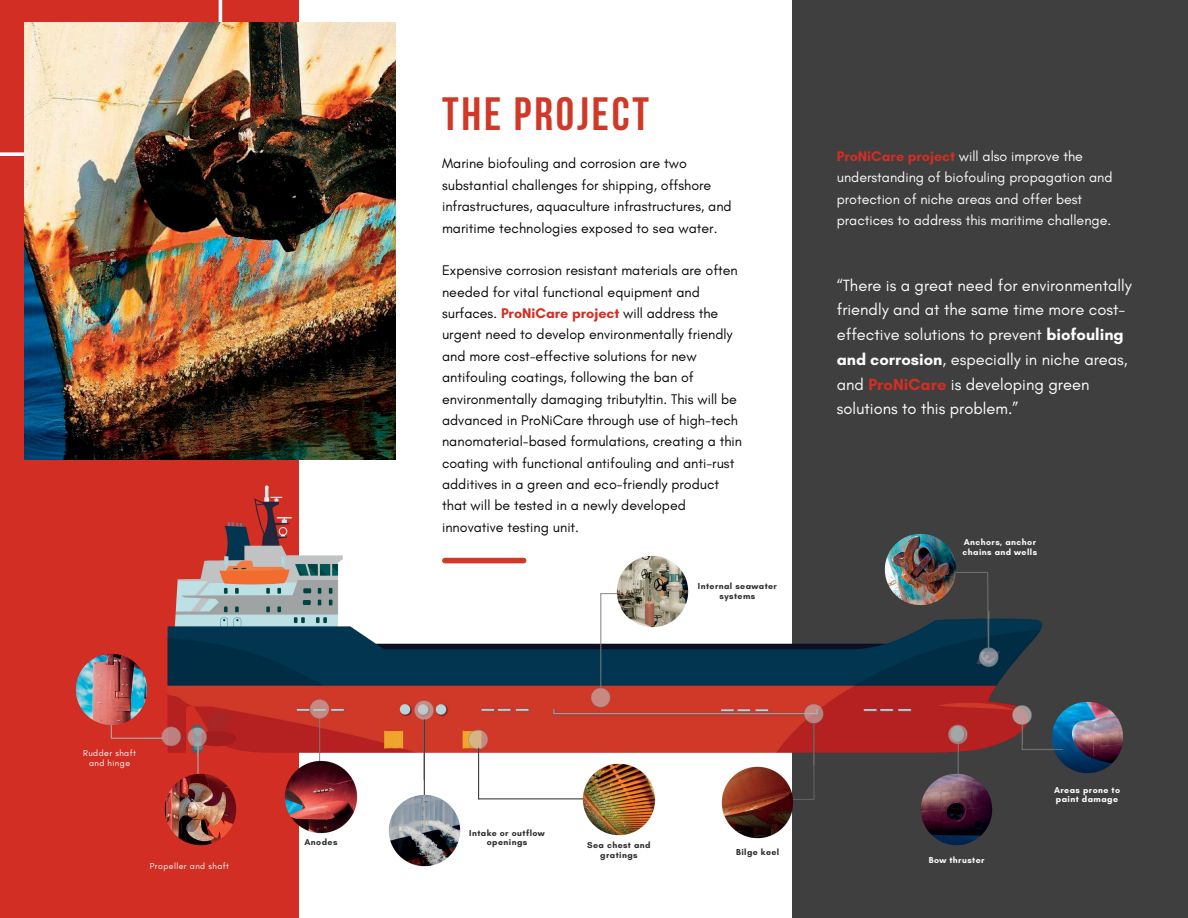
<style>
.page{position:relative;width:1188px;height:918px;background:#fff}
.page>*{position:absolute;margin:0;border:0;box-sizing:border-box;transform-origin:0 0}
.t1{font:700 46.5px "Bebas Neue";letter-spacing:.06em;color:#d03928}
.t2{font:16.5px/24.8px "Glacial Indifference";color:#fcfcfc}
.t3{font:14.25px/21.3px "Glacial Indifference";color:#060606}
.t4{font:14.25px/21.3px "Glacial Indifference";color:#fcfcfc}
.t5{font:700 8.7px/9.4px "Glacial Indifference";letter-spacing:.05em;color:#2d2d2d;text-align:center}
.t6{font:700 8.7px/9.4px "Glacial Indifference";letter-spacing:.05em;color:#fcfcfc}
.t7{font:8.7px/9.4px "Glacial Indifference";letter-spacing:.05em;color:#fff;text-align:center}
.t8{font:700 8.7px/9.4px "Glacial Indifference";letter-spacing:.05em;color:#fff}
.s1{font-weight:700;color:#d22e23}
.s2{font-weight:700}
.s3{color:#fff}
</style>
<div class="page">
<div style="left:0;top:0;width:298px;height:918px;background:#d22e23"></div>
<div style="left:792px;top:0;width:396px;height:918px;background:#3f3f3f"></div>
<img style="left:110px;top:460px;width:932px;height:379px">
<hr style="left:949px;top:572px;width:39px;height:1px;background:#6c6c6c">
<img style="left:612px;top:550px;width:82px;height:82px">
<img style="left:916px;top:769px;width:82px;height:76px">
<img style="left:280px;top:756px;width:82px;height:82px">
<div style="left:131px;top:731px;width:14px;height:27px;background:#d22e23"></div>
<hr style="left:111px;top:738px;width:52px;height:1px;background:#acacac">
<img style="left:75px;top:649px;width:78px;height:82px">
<div style="left:475px;top:753px;width:40px;height:44px;background:#fff"></div>
<div style="left:192px;top:756px;width:26px;height:28px;background:#d22e23"></div>
<hr style="left:197px;top:745px;width:2px;height:40px;background:#acacac">
<img style="left:160px;top:769px;width:82px;height:77px">
<svg style="left:1022px;top:725px;width:1px;height:24px"></svg>
<img style="left:1052px;top:701px;width:72px;height:72px">
<hr style="left:1022px;top:749px;width:41px;height:1px;background:#6c6c6c">
<div style="left:955px;top:583px;width:51px;height:28px;background:#3f3f3f"></div>
<svg style="left:987px;top:571px;width:2px;height:79px"></svg>
<img style="left:879px;top:529px;width:82px;height:82px">
<hr style="left:478px;top:748px;width:1px;height:52px;background:#3f3f3f">
<hr style="left:479px;top:798px;width:119px;height:1px;background:#3f3f3f">
<img style="left:578px;top:758px;width:82px;height:81px">
<hr style="left:424px;top:719px;width:1px;height:85px;background:#3f3f3f">
<img style="left:383px;top:790px;width:82px;height:77px">
<svg style="left:812px;top:722px;width:3px;height:79px"></svg>
<hr style="left:776px;top:799px;width:38px;height:1px;background:#606060">
<img style="left:717px;top:762px;width:82px;height:77px">
<div style="left:445px;top:558px;width:79px;height:5px;background:#d03928"></div>
<svg style="left:0;top:0;width:222px;height:156px"></svg>
<img style="left:25px;top:22px;width:371px;height:438px">
<p class="t7" style="left:83px;top:748px;width:54px">Rudder shaft and hinge</p>
<p class="t7" style="left:150px;top:861px;width:81px">Propeller and shaft</p>
<p class="t5" style="left:305px;top:838px;width:34px">Anodes</p>
<p class="t1" style="left:442px;top:95px;width:208px">THE PROJECT</p>
<p class="t3" style="left:442px;top:153px;width:291px">Marine biofouling and corrosion are two substantial challenges for shipping, offshore infrastructures, aquaculture infrastructures, and maritime technologies exposed to sea water.</p>
<p class="t3" style="left:442px;top:260px;width:302px">Expensive corrosion resistant materials are often needed for vital functional equipment and surfaces. <span class="s1">ProNiCare project</span> will address the urgent need to develop environmentally friendly and more cost-effective solutions for new antifouling coatings, following the ban of environmentally damaging tributyltin. This will be advanced in ProNiCare through use of high-tech nanomaterial-based formulations, creating a thin coating with functional antifouling and anti-rust additives in a green and eco-friendly product that will be tested in a newly developed innovative testing unit.</p>
<p class="t5" style="left:698px;top:581px;width:81px">Internal seawater systems</p>
<p class="t4" style="left:837px;top:145px;width:277px"><span class="s1">ProNiCare project</span> will also improve the understanding of biofouling propagation and protection of niche areas and offer best practices to address this maritime challenge.</p>
<p class="t2" style="left:837px;top:273px;width:297px">“There is a great need for environmentally friendly and at the same time more cost&shy;effective solutions to prevent <span class="s2">biofouling and corrosion</span>, especially in niche areas, and <span class="s1">ProNiCare</span> <span class="s3">is developing green solutions to this problem.”</span></p>
<p class="t6" style="left:963px;top:538px;width:76px">Anchors, anchor chains and wells</p>
<p class="t5" style="left:469px;top:828px;width:77px">Intake or outflow openings</p>
<p class="t5" style="left:587px;top:841px;width:65px">Sea chest and gratings</p>
<p class="t5" style="left:736px;top:847px;width:45px">Bilge keel</p>
<p class="t6" style="left:929px;top:855px;width:57px">Bow thruster</p>
<p class="t8" style="left:1054px;top:785px;width:68px">Areas prone to paint damage</p>
</div>
